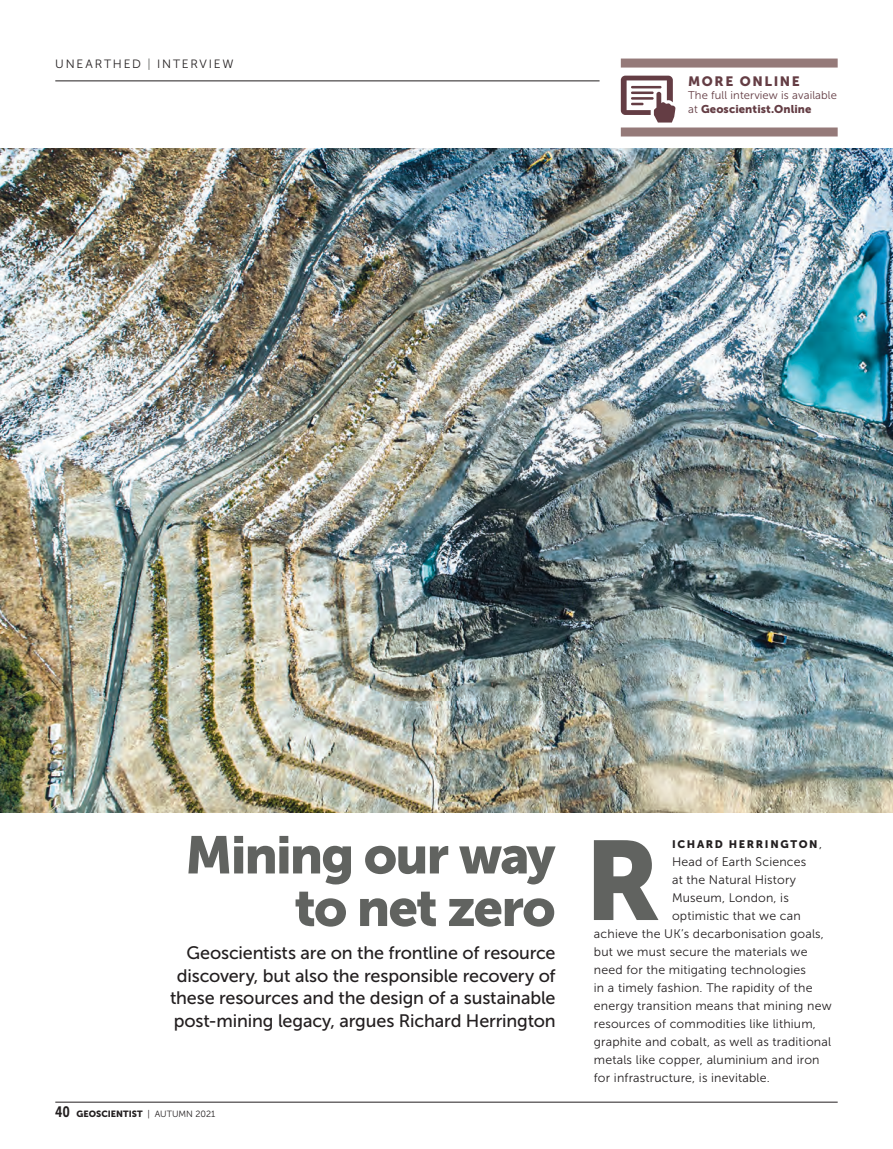
<style>
.page{position:relative;width:893px;height:1149px;background:#fff}
.page>*{position:absolute;margin:0;border:0;box-sizing:border-box;transform-origin:0 0}
.t1{font:111.6px "Museo Sans 900";color:#616360}
.t2{font:52.5px/52.5px "Museo Sans 900";letter-spacing:-.04em;color:#616360;text-align:right}
.t3{font:18px/22.5px "Museo Sans 500";letter-spacing:-.01em;color:#231f20;text-align:right}
.t4{font:13.5px "Museo Sans 900";letter-spacing:.12em;color:#643d44}
.t5{font:12.3px "Museo Sans 300";letter-spacing:.015em;color:#231f20}
.t6{font:12px "Museo Sans 300";letter-spacing:.15em;color:#231f20}
.t7{font:11.25px "Museo Sans 300";letter-spacing:.01em;color:#643d44}
.t8{font:11.25px "Museo Sans 900";letter-spacing:.01em;color:#643d44}
.t9{font:10.8px "Museo Sans 900";letter-spacing:.15em;color:#231f20}
.t10{font:9px "Museo Sans 900";color:#231f20}
.s1{color:#616360}
.s2{font-family:"Museo Sans 300"}
.s3{font-family:"Museo Sans Cond 700";font-size:15px}
.s4{font-family:"Museo Sans 300";font-size:12.3px}
</style>
<div class="page">
<hr style="left:55px;top:1101px;width:783px;height:1px;background:#231f20">
<hr style="left:55px;top:81px;width:545px;height:1px;background:#231f20">
<img style="left:0;top:149px;width:893px;height:663px">
<svg style="left:621px;top:76px;width:55px;height:46px"></svg>
<div style="left:621px;top:127px;width:217px;height:9px;background:#957a79"></div>
<div style="left:621px;top:59px;width:217px;height:9px;background:#957a79"></div>
<p class="t6" style="left:55px;top:57px;width:180px">UNEARTHED <span class="s1">|</span> INTERVIEW</p>
<p class="t4" style="left:688px;top:73px;width:113px">MORE ONLINE</p>
<p class="t7" style="left:688px;top:89px;width:150px">The full interview is available</p>
<p class="t8" style="left:688px;top:102px;width:125px"><span class="s2">at</span> Geoscientist.Online</p>
<h2 class="t2" style="left:185px;top:828px;width:372px">Mining our way to net zero</h2>
<h3 class="t3" style="left:170px;top:941px;width:387px">Geoscientists are on the frontline of resource discovery, but also the responsible recovery of these resources and the design of a sustainable post-mining legacy, argues Richard Herrington</h3>
<p class="t10" style="left:55px;top:1108px;width:162px"><span class="s3">40</span> GEOSCIENTIST <span class="s2">| AUTUMN 2021</span></p>
<h1 class="t1" style="left:585px;top:817px;width:78px">R</h1>
<p class="t9" style="left:672px;top:837px;width:152px">ICHARD HERRINGTON<span class="s4">,</span></p>
<p class="t5" style="left:672px;top:854px;width:136px">Head of Earth Sciences</p>
<p class="t5" style="left:672px;top:872px;width:125px">at the Natural History</p>
<p class="t5" style="left:672px;top:890px;width:118px">Museum, London, is</p>
<p class="t5" style="left:672px;top:908px;width:130px">optimistic that we can</p>
<p class="t5" style="left:594px;top:926px;width:232px">achieve the UK’s decarbonisation goals,</p>
<p class="t5" style="left:594px;top:944px;width:215px">but we must secure the materials we</p>
<p class="t5" style="left:594px;top:962px;width:214px">need for the mitigating technologies</p>
<p class="t5" style="left:594px;top:980px;width:220px">in a timely fashion. The rapidity of the</p>
<p class="t5" style="left:594px;top:999px;width:239px">energy transition means that mining new</p>
<p class="t5" style="left:594px;top:1017px;width:224px">resources of commodities like lithium,</p>
<p class="t5" style="left:594px;top:1035px;width:239px">graphite and cobalt, as well as traditional</p>
<p class="t5" style="left:594px;top:1053px;width:227px">metals like copper, aluminium and iron</p>
<p class="t5" style="left:594px;top:1071px;width:177px">for infrastructure, is inevitable.</p>
</div>
